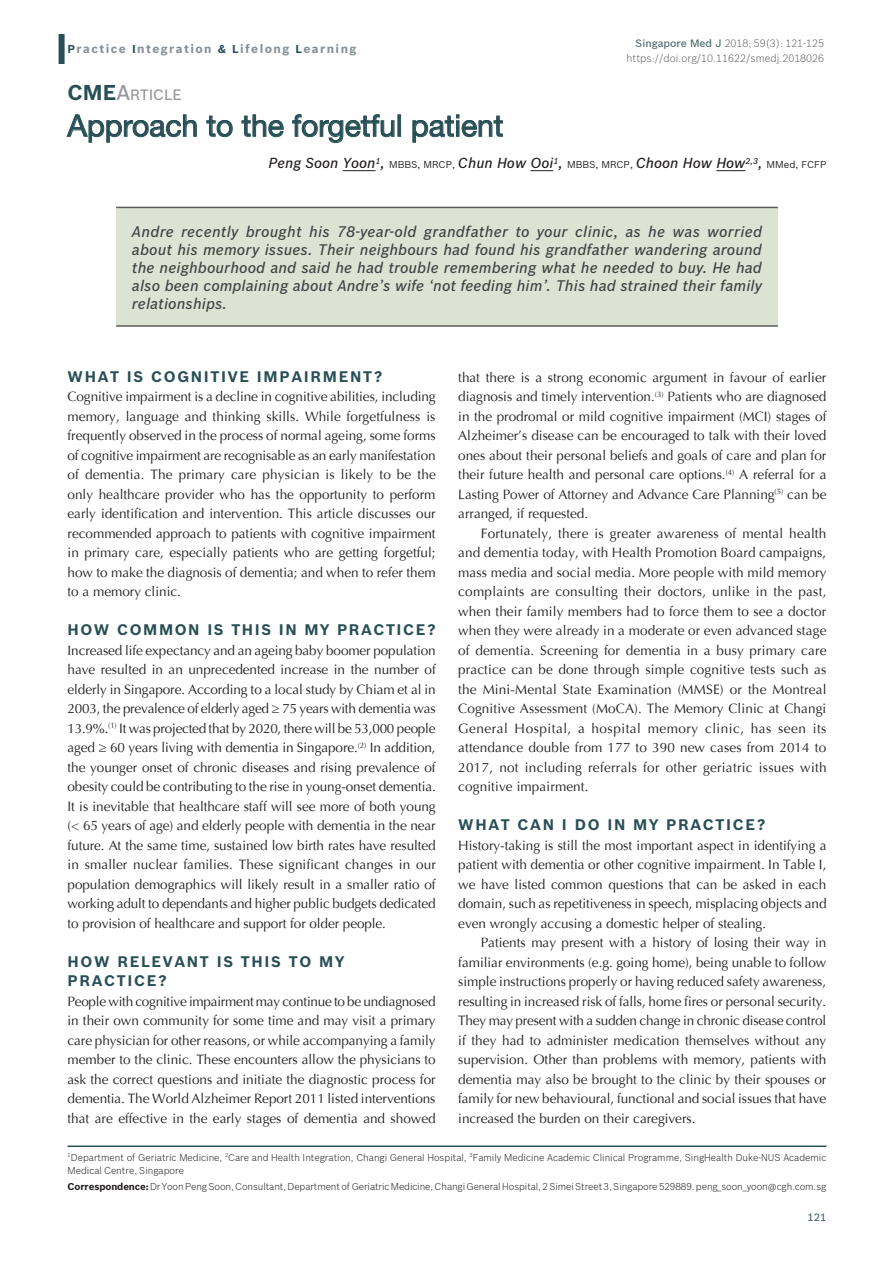
<style>
.page{position:relative;width:894px;height:1263px;background:#fff}
.page>*{position:absolute;margin:0;border:0;box-sizing:border-box;transform-origin:0 0}
.AT{font:30px "Helvetica Neue";color:#284f56}
.CME_ABS{font:italic 500 15px/18px "Bosch Sans";letter-spacing:.005em;color:#414243;text-align:justify}
.t1{font:700 15px/19.5px "Bosch Sans";letter-spacing:.11em;color:#284f56}
.CME_AH{font:500 14.7px "Bosch Sans";color:#939598}
.AU{font:italic 500 14.25px "Bosch Sans";color:#231f20}
.TXFL{font:13.5px/19.5px "Optima";color:#231f20;text-align:justify}
.TX{font:13.5px/19.5px "Optima";letter-spacing:.005em;color:#231f20;text-align:justify}
.t2{font:700 12px "Bosch Sans";letter-spacing:.12em;color:#849096}
.DOI{font:300 10.5px/15px "Bosch Sans";color:#636366;text-align:right}
.FOLIO{font:500 10.5px "Bosch Sans";color:#4f676d}
.AFF{font:300 9.75px/13.5px "Bosch Sans";color:#231f20}
.ADD{font:300 9.75px "Bosch Sans";letter-spacing:-.01em;color:#231f20}
.s1{font-size:11.25px;color:#284f56}
.s2{font-weight:500;color:#4b6a70}
.s3{font-weight:700;font-size:21px;color:#284f56}
.s4{font-size:21px}
.s5{font-weight:400;font-style:normal;font-size:9.75px}
.s6{font-weight:700}
</style>
<div class="page">
<div style="left:58px;top:34px;width:7px;height:30px;background:#284f56"></div>
<hr style="left:68px;top:1145px;width:758px;height:2px;background:#284f56">
<hr style="left:343px;top:170px;width:32px;height:1px;background:#231f20">
<svg style="left:530px;top:170px;width:23px;height:1px"></svg>
<svg style="left:716px;top:170px;width:29px;height:1px"></svg>
<svg style="left:66px;top:114px;width:131px;height:29px"></svg>
<svg style="left:206px;top:115px;width:27px;height:22px"></svg>
<svg style="left:241px;top:114px;width:43px;height:23px"></svg>
<svg style="left:292px;top:114px;width:102px;height:29px"></svg>
<div style="left:397px;top:115px;width:4px;height:22px;border:1px solid #284f56"></div>
<svg style="left:412px;top:115px;width:91px;height:28px"></svg>
<div style="left:116px;top:207px;width:661px;height:119px;background:#dce3d3"></div>
<hr style="left:116px;top:207px;width:661px;height:1px;background:#5a5a5d">
<hr style="left:116px;top:325px;width:661px;height:2px;background:#5a5a5d">
<p class="t2" style="left:68px;top:42px;width:290px"><span class="s1">P</span>ractice <span class="s1">I</span>ntegration <span class="s1">&amp; L</span>ifelong <span class="s1">L</span>earning</p>
<p class="DOI" style="left:626px;top:35px;width:199px"><span class="s2">Singapore Med J</span> 2018; 59(3): 121-125 https://doi.org/10.11622/smedj.2018026</p>
<p class="CME_AH" style="left:68px;top:86px;width:116px"><span class="s3">CME</span><span class="s4">A</span>RTICLE</p>
<p class="AT" style="left:68px;top:108px;width:437px">Approach to the forgetful patient</p>
<p class="AU" style="left:268px;top:154px;width:559px">Peng Soon Yoon<sup>1</sup>, <span class="s5">MBBS, MRCP,</span> Chun How Ooi<sup>1</sup>, <span class="s5">MBBS, MRCP,</span> Choon How How<sup>2,3</sup>, <span class="s5">MMed, FCFP</span></p>
<p class="CME_ABS" style="left:132px;top:222px;width:631px">Andre recently brought his 78-year-old grandfather to your clinic, as he was worried about his memory issues. Their neighbours had found his grandfather wandering around the neighbourhood and said he had trouble remembering what he needed to buy. He had also been complaining about Andre’s wife ‘not feeding him’. This had strained their family relationships.</p>
<h1 class="t1" style="left:68px;top:366px;width:316px">WHAT IS COGNITIVE IMPAIRMENT?</h1>
<p class="TXFL" style="left:68px;top:387px;width:369px">Cognitive impairment is a decline in cognitive abilities, including memory, language and thinking skills. While forgetfulness is frequently observed in the process of normal ageing, some forms of cognitive impairment are recognisable as an early manifestation of dementia. The primary care physician is likely to be the only healthcare provider who has the opportunity to perform early identification and intervention. This article discusses our recommended approach to patients with cognitive impairment in primary care, especially patients who are getting forgetful; how to make the diagnosis of dementia; and when to refer them to a memory clinic.</p>
<h1 class="t1" style="left:68px;top:620px;width:369px">HOW COMMON IS THIS IN MY PRACTICE?</h1>
<p class="TXFL" style="left:68px;top:640px;width:369px">Increased life expectancy and an ageing baby boomer population have resulted in an unprecedented increase in the number of elderly in Singapore. According to a local study by Chiam et al in 2003, the prevalence of elderly aged ≥ 75 years with dementia was 13.9%.<sup>(1)</sup> It was projected that by 2020, there will be 53,000 people aged ≥ 60 years living with dementia in Singapore.<sup>(2)</sup> In addition, the younger onset of chronic diseases and rising prevalence of obesity could be contributing to the rise in young-onset dementia.<br>It is inevitable that healthcare staff will see more of both young (&lt; 65 years of age) and elderly people with dementia in the near future. At the same time, sustained low birth rates have resulted in smaller nuclear families. These significant changes in our population demographics will likely result in a smaller ratio of working adult to dependants and higher public budgets dedicated to provision of healthcare and support for older people.</p>
<h1 class="t1" style="left:68px;top:951px;width:278px">HOW RELEVANT IS THIS TO MY<br>PRACTICE?</h1>
<p class="TXFL" style="left:68px;top:991px;width:369px">People with cognitive impairment may continue to be undiagnosed in their own community for some time and may visit a primary care physician for other reasons, or while accompanying a family member to the clinic. These encounters allow the physicians to ask the correct questions and initiate the diagnostic process for dementia. The World Alzheimer Report 2011 listed interventions that are effective in the early stages of dementia and showed</p>
<p class="TXFL" style="left:458px;top:367px;width:369px">that there is a strong economic argument in favour of earlier diagnosis and timely intervention.<sup>(3)</sup> Patients who are diagnosed in the prodromal or mild cognitive impairment (MCI) stages of Alzheimer’s disease can be encouraged to talk with their loved ones about their personal beliefs and goals of care and plan for their future health and personal care options.<sup>(4)</sup> A referral for a Lasting Power of Attorney and Advance Care Planning<sup>(5)</sup> can be arranged, if requested.</p>
<p class="TX" style="left:458px;top:523px;width:369px;text-indent:22px">Fortunately, there is greater awareness of mental health and dementia today, with Health Promotion Board campaigns, mass media and social media. More people with mild memory complaints are consulting their doctors, unlike in the past, when their family members had to force them to see a doctor when they were already in a moderate or even advanced stage of dementia. Screening for dementia in a busy primary care practice can be done through simple cognitive tests such as the Mini-Mental State Examination (MMSE) or the Montreal Cognitive Assessment (MoCA). The Memory Clinic at Changi General Hospital, a hospital memory clinic, has seen its attendance double from 177 to 390 new cases from 2014 to 2017, not including referrals for other geriatric issues with cognitive impairment.</p>
<h1 class="t1" style="left:458px;top:815px;width:308px">WHAT CAN I DO IN MY PRACTICE?</h1>
<p class="TXFL" style="left:458px;top:835px;width:369px">History-taking is still the most important aspect in identifying a patient with dementia or other cognitive impairment. In Table I, we have listed common questions that can be asked in each domain, such as repetitiveness in speech, misplacing objects and even wrongly accusing a domestic helper of stealing.</p>
<p class="TX" style="left:458px;top:933px;width:369px;text-indent:22px">Patients may present with a history of losing their way in familiar environments (e.g. going home), being unable to follow simple instructions properly or having reduced safety awareness, resulting in increased risk of falls, home fires or personal security.<br>They may present with a sudden change in chronic disease control if they had to administer medication themselves without any supervision. Other than problems with memory, patients with dementia may also be brought to the clinic by their spouses or family for new behavioural, functional and social issues that have increased the burden on their caregivers.</p>
<p class="AFF" style="left:68px;top:1150px;width:760px"><sup>1</sup>Department of Geriatric Medicine, <sup>2</sup>Care and Health Integration, Changi General Hospital, <sup>3</sup>Family Medicine Academic Clinical Programme, SingHealth Duke-NUS Academic<br>Medical Centre, Singapore</p>
<p class="ADD" style="left:68px;top:1180px;width:760px"><span class="s6">Correspondence:</span> Dr Yoon Peng Soon, Consultant, Department of Geriatric Medicine, Changi General Hospital, 2 Simei Street 3, Singapore 529889. peng_soon_yoon@cgh.com.sg</p>
<p class="FOLIO" style="left:807px;top:1211px;width:20px">121</p>
</div>
